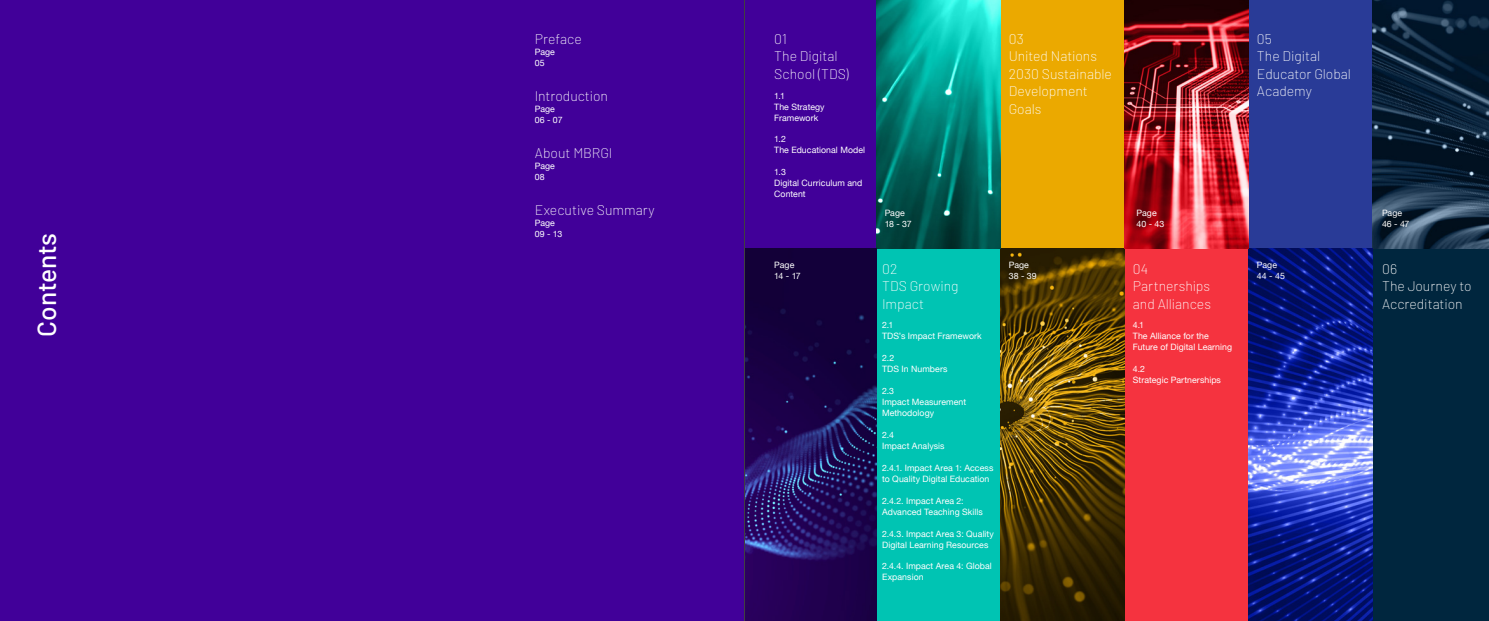
<style>
.page{position:relative;width:1489px;height:621px;background:#fff}
.page>*{position:absolute;margin:0;border:0;box-sizing:border-box;transform-origin:0 0}
.t1{font:500 26.25px "Barlow";letter-spacing:-.005em;color:#fff}
.t2{font:200 14px/17.5px "Barlow";color:#fff}
.t3{font:8.75px/10.9px "Helvetica Neue";letter-spacing:.005em;color:#fff}
</style>
<div class="page">
<div style="left:0;top:0;width:876px;height:620px;background:#410099"></div>
<div style="left:1248px;top:0;width:124px;height:620px;background:#293b97"></div>
<div style="left:1372px;top:0;width:116px;height:620px;background:#00263e"></div>
<div style="left:876px;top:0;width:124px;height:620px;background:#00c4b3"></div>
<div style="left:1000px;top:0;width:124px;height:620px;background:#eba900"></div>
<div style="left:1124px;top:249px;width:124px;height:371px;background:#f5333f"></div>
<img style="left:1000px;top:249px;width:124px;height:371px">
<img style="left:876px;top:0;width:124px;height:249px">
<img style="left:1372px;top:0;width:116px;height:249px">
<img style="left:745px;top:249px;width:131px;height:371px">
<img style="left:1248px;top:249px;width:124px;height:371px">
<img style="left:1124px;top:0;width:124px;height:249px">
<hr style="left:744px;top:0;width:1px;height:620px;background:#404040">
<h1 class="t1" style="left:30px;top:336px;width:105px;rotate:-90deg">Contents</h1>
<h2 class="t2" style="left:535px;top:30px;width:49px">Preface</h2>
<p class="t3" style="left:535px;top:47px;width:22px">Page<br>05</p>
<h2 class="t2" style="left:535px;top:86px;width:75px">Introduction</h2>
<p class="t3" style="left:535px;top:103px;width:29px">Page<br>06 - 07</p>
<h2 class="t2" style="left:535px;top:143px;width:79px">About MBRGI</h2>
<p class="t3" style="left:535px;top:160px;width:22px">Page<br>08</p>
<h2 class="t2" style="left:535px;top:200px;width:121px">Executive Summary</h2>
<p class="t3" style="left:535px;top:217px;width:29px">Page<br>09 - 13</p>
<h2 class="t2" style="left:774px;top:30px;width:76px">01<br>The Digital<br>School (TDS)</h2>
<p class="t3" style="left:774px;top:90px;width:52px">1.1<br>The Strategy<br>Framework</p>
<p class="t3" style="left:774px;top:134px;width:92px">1.2<br>The Educational Model</p>
<p class="t3" style="left:774px;top:167px;width:89px">1.3<br>Digital Curriculum and<br>Content</p>
<p class="t3" style="left:774px;top:260px;width:28px">Page<br>14 - 17</p>
<h2 class="t2" style="left:1008px;top:30px;width:105px">03<br>United Nations<br>2030 Sustainable<br>Development<br>Goals</h2>
<h2 class="t2" style="left:1256px;top:30px;width:96px">05<br>The Digital<br>Educator Global<br>Academy</h2>
<p class="t3" style="left:884px;top:207px;width:29px">Page<br>18 - 37</p>
<h2 class="t2" style="left:882px;top:259px;width:78px">02<br>TDS Growing<br>Impact</h2>
<p class="t3" style="left:882px;top:320px;width:101px">2.1<br>TDS’s Impact Framework</p>
<p class="t3" style="left:882px;top:353px;width:67px">2.2<br>TDS In Numbers</p>
<p class="t3" style="left:882px;top:386px;width:86px">2.3<br>Impact Measurement<br>Methodology</p>
<p class="t3" style="left:882px;top:429px;width:64px">2.4<br>Impact Analysis</p>
<p class="t3" style="left:882px;top:462px;width:113px">2.4.1. Impact Area 1: Access to Quality Digital Education</p>
<p class="t3" style="left:882px;top:495px;width:102px">2.4.2. Impact Area 2:<br>Advanced Teaching Skills</p>
<p class="t3" style="left:882px;top:528px;width:113px">2.4.3. Impact Area 3: Quality<br>Digital Learning Resources</p>
<p class="t3" style="left:882px;top:561px;width:111px">2.4.4. Impact Area 4: Global<br>Expansion</p>
<p class="t3" style="left:1136px;top:207px;width:29px">Page<br>40 - 43</p>
<p class="t3" style="left:1008px;top:260px;width:29px">Page<br>38 - 39</p>
<p class="t3" style="left:1256px;top:260px;width:29px">Page<br>44 - 45</p>
<h2 class="t2" style="left:1132px;top:259px;width:80px">04<br>Partnerships and Alliances</h2>
<p class="t3" style="left:1132px;top:320px;width:101px">4.1<br>The Alliance for the<br>Future of Digital Learning</p>
<p class="t3" style="left:1132px;top:364px;width:90px">4.2<br>Strategic Partnerships</p>
<p class="t3" style="left:1381px;top:207px;width:29px">Page<br>46 - 47</p>
<h2 class="t2" style="left:1381px;top:259px;width:91px">06<br>The Journey to<br>Accreditation</h2>
</div>
